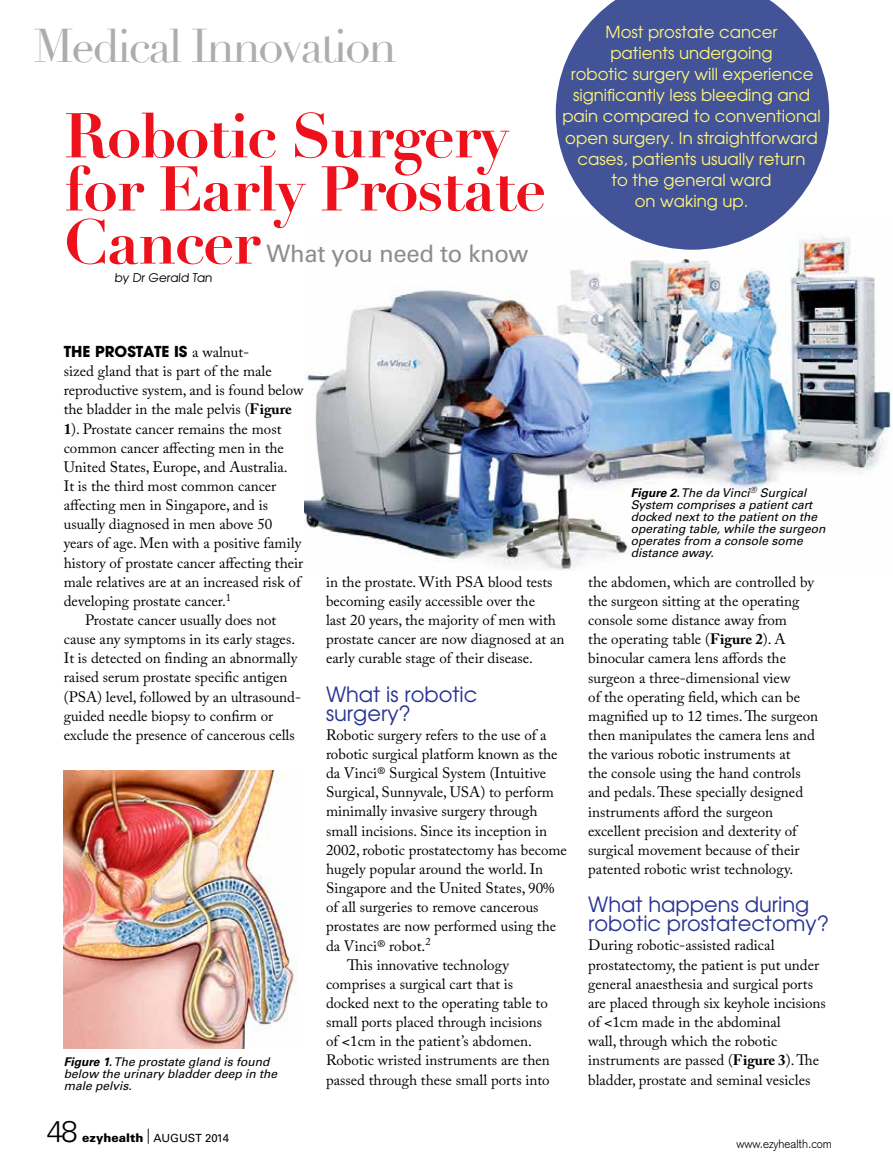
<style>
.page{position:relative;width:893px;height:1170px;background:#fff}
.page>*{position:absolute;margin:0;border:0;box-sizing:border-box;transform-origin:0 0}
.t1{font:700 61.95px/53.1px "Didot";letter-spacing:-.025em;color:#ec111a}
.t2{font:46.35px "Didot";letter-spacing:-.05em;color:#aeadae}
.t3{font:300 30px "Univers LT Std";color:#000}
.t4{font:24px "Univers LT Std";letter-spacing:-.015em;color:#8e8d8e}
.t5{font:21px/19.2px "Avant Garde";color:#283493}
.t6{font:16.5px/21px "Avant Garde";color:#fff47d;text-align:center}
.t7{font:15px/19.2px "Adobe Caslon Pro";color:#000}
.t8{font:700 15px "Avant Garde";color:#000}
.t9{font:italic 12px/12px "Univers LT Std";color:#000}
.t10{font:300 12px "Akzidenz Grotesk";color:#000}
.t11{font:12px "Avant Garde";color:#000}
.t12{font:11.25px "Univers LT Std";letter-spacing:-.01em;color:#000}
.s1{font-family:"Adobe Caslon Pro";font-weight:400}
.s2{font-weight:700}
.s3{font-weight:900;font-size:12px}
.s4{font-weight:300;font-size:15px}
</style>
<div class="page">
<img style="left:305px;top:237px;width:587px;height:333px">
<svg style="left:556px;top:0;width:273px;height:250px;fill:#425397"></svg>
<img style="left:64px;top:770px;width:233px;height:278px">
<h2 class="t2" style="left:34px;top:18px;width:365px">Medical Innovation</h2>
<h1 class="t1" style="left:64px;top:110px;width:484px">Robotic Surgery for Early Prostate<br>Cancer</h1>
<h3 class="t4" style="left:266px;top:239px;width:264px">What you need to know</h3>
<p class="t11" style="left:114px;top:270px;width:101px">by Dr Gerald Tan</p>
<p class="t6" style="left:562px;top:22px;width:260px">Most prostate cancer<br>patients undergoing<br>robotic surgery will experience significantly less bleeding and pain compared to conventional open surgery. In straightforward cases, patients usually return<br>to the general ward<br>on waking up.</p>
<p class="t8" style="left:64px;top:341px;width:187px">THE PROSTATE IS <span class="s1">a walnut-</span></p>
<p class="t7" style="left:64px;top:361px;width:209px">sized gland that is part of the male</p>
<p class="t7" style="left:64px;top:380px;width:241px">reproductive system, and is found below</p>
<p class="t7" style="left:64px;top:399px;width:230px">the bladder in the male pelvis (<span class="s2">Figure</span></p>
<p class="t7" style="left:64px;top:419px;width:219px"><span class="s2">1</span>). Prostate cancer remains the most</p>
<p class="t7" style="left:64px;top:438px;width:222px">common cancer affecting men in the</p>
<p class="t7" style="left:64px;top:457px;width:225px">United States, Europe, and Australia.</p>
<p class="t7" style="left:64px;top:476px;width:214px">It is the third most common cancer</p>
<p class="t7" style="left:64px;top:495px;width:206px">affecting men in Singapore, and is</p>
<p class="t7" style="left:64px;top:514px;width:210px">usually diagnosed in men above 50</p>
<p class="t7" style="left:64px;top:533px;width:239px">years of age. Men with a positive family</p>
<p class="t7" style="left:64px;top:553px;width:241px">history of prostate cancer affecting their</p>
<p class="t7" style="left:64px;top:572px;width:238px">male relatives are at an increased risk of</p>
<p class="t7" style="left:64px;top:591px;width:169px">developing prostate cancer.<sup>1</sup></p>
<p class="t7" style="left:85px;top:610px;width:193px">Prostate cancer usually does not</p>
<p class="t7" style="left:64px;top:629px;width:233px">cause any symptoms in its early stages.</p>
<p class="t7" style="left:64px;top:648px;width:235px">It is detected on finding an abnormally</p>
<p class="t7" style="left:64px;top:667px;width:225px">raised serum prostate specific antigen</p>
<p class="t7" style="left:64px;top:686px;width:239px">(PSA) level, followed by an ultrasound-</p>
<p class="t7" style="left:64px;top:706px;width:211px">guided needle biopsy to confirm or</p>
<p class="t7" style="left:64px;top:725px;width:233px">exclude the presence of cancerous cells</p>
<p class="t9" style="left:64px;top:1055px;width:215px"><span class="s2">Figure 1.</span> The prostate gland is found below the urinary bladder deep in the male pelvis.</p>
<h3 class="t3" style="left:47px;top:1112px;width:33px">48</h3>
<p class="t12" style="left:82px;top:1130px;width:148px"><span class="s3">ezyhealth</span> <span class="s4">|</span> AUGUST 2014</p>
<p class="t7" style="left:326px;top:572px;width:240px">in the prostate. With PSA blood tests becoming easily accessible over the<br>last 20 years, the majority of men with prostate cancer are now diagnosed at an early curable stage of their disease.</p>
<h3 class="t5" style="left:326px;top:684px;width:153px">What is robotic surgery?</h3>
<p class="t7" style="left:326px;top:725px;width:222px">Robotic surgery refers to the use of a</p>
<p class="t7" style="left:326px;top:744px;width:233px">robotic surgical platform known as the</p>
<p class="t7" style="left:326px;top:763px;width:222px">da Vinci® Surgical System (Intuitive</p>
<p class="t7" style="left:326px;top:782px;width:229px">Surgical, Sunnyvale, USA) to perform</p>
<p class="t7" style="left:326px;top:801px;width:213px">minimally invasive surgery through</p>
<p class="t7" style="left:326px;top:820px;width:223px">small incisions. Since its inception in</p>
<p class="t7" style="left:326px;top:839px;width:242px">2002, robotic prostatectomy has become</p>
<p class="t7" style="left:326px;top:859px;width:219px">hugely popular around the world. In</p>
<p class="t7" style="left:326px;top:878px;width:230px">Singapore and the United States, 90%</p>
<p class="t7" style="left:326px;top:897px;width:214px">of all surgeries to remove cancerous</p>
<p class="t7" style="left:326px;top:916px;width:232px">prostates are now performed using the</p>
<p class="t7" style="left:326px;top:935px;width:106px">da Vinci® robot.<sup>2</sup></p>
<p class="t7" style="left:347px;top:954px;width:163px">This innovative technology</p>
<p class="t7" style="left:326px;top:973px;width:189px">comprises a surgical cart that is</p>
<p class="t7" style="left:326px;top:993px;width:223px">docked next to the operating table to</p>
<p class="t7" style="left:326px;top:1012px;width:218px">small ports placed through incisions</p>
<p class="t7" style="left:326px;top:1031px;width:207px">of 1cm in the patient’s abdomen.</p>
<p class="t7" style="left:326px;top:1050px;width:225px">Robotic wristed instruments are then</p>
<p class="t7" style="left:326px;top:1069px;width:225px">passed through these small ports into</p>
<p class="t9" style="left:631px;top:487px;width:196px"><span class="s2">Figure 2.</span> The da Vinci<sup>®</sup> Surgical<br>System comprises a patient cart docked next to the patient on the operating table, while the surgeon operates from a console some distance away.</p>
<p class="t7" style="left:588px;top:572px;width:231px">the abdomen, which are controlled by the surgeon sitting at the operating console some distance away from<br>the operating table (<span class="s2">Figure 2</span>). A binocular camera lens affords the surgeon a three-dimensional view<br>of the operating field, which can be magnified up to 12 times. The surgeon then manipulates the camera lens and the various robotic instruments at<br>the console using the hand controls and pedals. These specially designed instruments afford the surgeon excellent precision and dexterity of surgical movement because of their patented robotic wrist technology.</p>
<h3 class="t5" style="left:588px;top:894px;width:242px">What happens during robotic prostatectomy?</h3>
<p class="t7" style="left:588px;top:935px;width:239px">During robotic-assisted radical prostatectomy, the patient is put under general anaesthesia and surgical ports are placed through six keyhole incisions of 1cm made in the abdominal<br>wall, through which the robotic instruments are passed (<span class="s2">Figure 3</span>). The bladder, prostate and seminal vesicles</p>
<p class="t10" style="left:736px;top:1137px;width:97px">www.ezyhealth.com</p>
</div>
